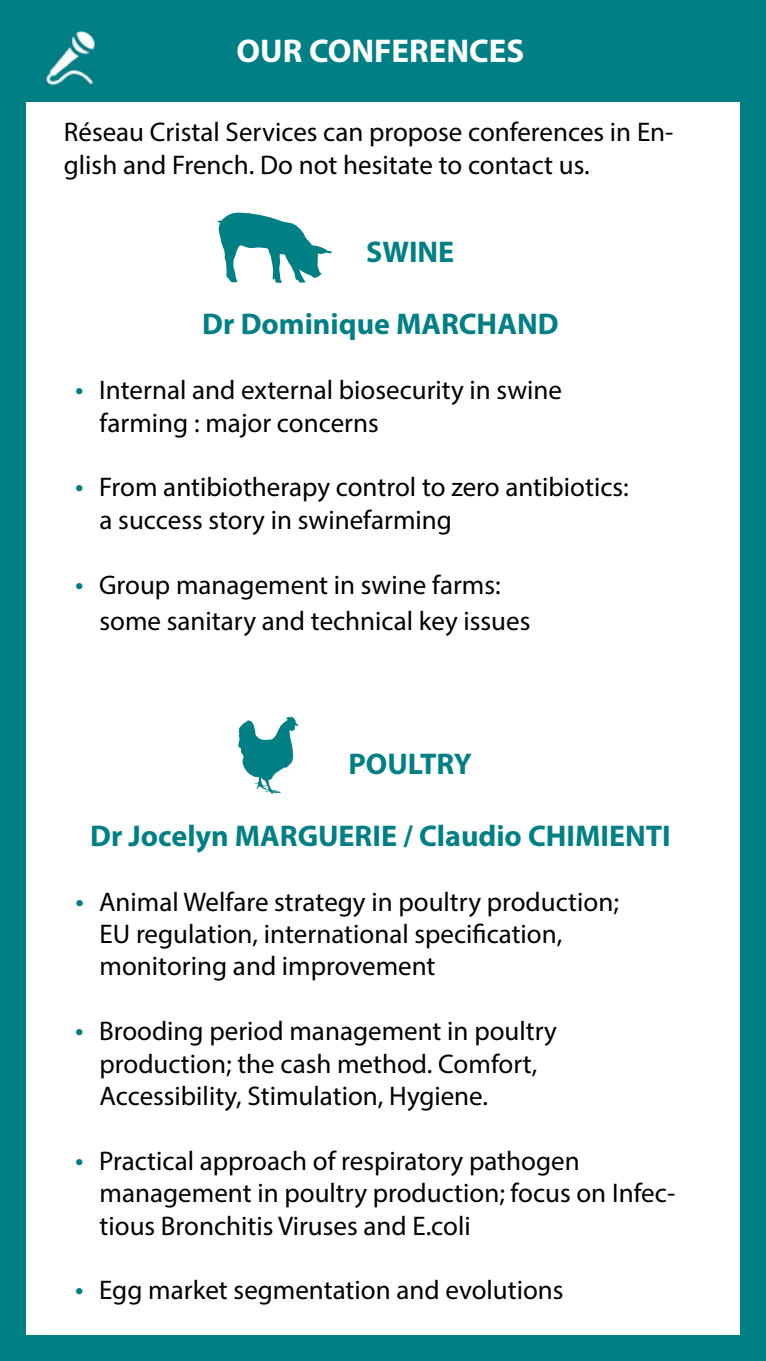
<style>
.page{position:relative;width:766px;height:1361px;background:#fff}
.page>*{position:absolute;margin:0;border:0;box-sizing:border-box;transform-origin:0 0}
.t1{font:700 33px "Myriad Pro";color:#fff}
.t2{font:700 30px "Myriad Pro";color:#008085}
.t3{font:27px/32.4px "Myriad Pro";color:#000}
.s1{font-size:30px;color:#008085}
</style>
<div class="page">
<div style="left:0;top:0;width:765px;height:101px;background:#008085"></div>
<div style="left:0;top:1335px;width:765px;height:26px;background:#008085"></div>
<div style="left:740px;top:0;width:25px;height:1361px;background:#008085"></div>
<div style="left:0;top:0;width:26px;height:1361px;background:#008085"></div>
<svg style="left:217px;top:212px;width:115px;height:71px"></svg>
<svg style="left:238px;top:716px;width:60px;height:78px"></svg>
<img style="left:46px;top:30px;width:49px;height:56px">
<p class="t1" style="left:236px;top:30px;width:289px">OUR CONFERENCES</p>
<p class="t3" style="left:64px;top:116px;width:611px">Réseau Cristal Services can propose conferences in En&shy;glish and French. Do not hesitate to contact us.</p>
<p class="t2" style="left:366px;top:233px;width:90px">SWINE</p>
<p class="t2" style="left:202px;top:305px;width:358px">Dr Dominique MARCHAND</p>
<p class="t3" style="left:99px;top:373px;width:464px;text-indent:-24px"><span class="s1">•</span> Internal and external biosecurity in swine farming : major concerns</p>
<p class="t3" style="left:99px;top:471px;width:530px;text-indent:-24px"><span class="s1">•</span> From antibiotherapy control to zero antibiotics: a success story in swinefarming</p>
<p class="t3" style="left:99px;top:566px;width:432px;line-height:36px;text-indent:-24px"><span class="s1">•</span> Group management in swine farms: some sanitary and technical key issues</p>
<p class="t2" style="left:348px;top:744px;width:125px">POULTRY</p>
<p class="t2" style="left:90px;top:816px;width:582px">Dr Jocelyn MARGUERIE / Claudio CHIMIENTI</p>
<p class="t3" style="left:99px;top:885px;width:520px;text-indent:-24px"><span class="s1">•</span> Animal Welfare strategy in poultry production;<br>EU regulation, international specification, monitoring and improvement</p>
<p class="t3" style="left:99px;top:1014px;width:459px;text-indent:-24px"><span class="s1">•</span> Brooding period management in poultry production; the cash method. Comfort,<br>Accessibility, Stimulation, Hygiene.</p>
<p class="t3" style="left:99px;top:1144px;width:577px;text-indent:-24px"><span class="s1">•</span> Practical approach of respiratory pathogen management in poultry production; focus on Infec&shy;tious Bronchitis Viruses and E.coli</p>
<p class="t3" style="left:75px;top:1273px;width:489px"><span class="s1">•</span> Egg market segmentation and evolutions</p>
</div>
